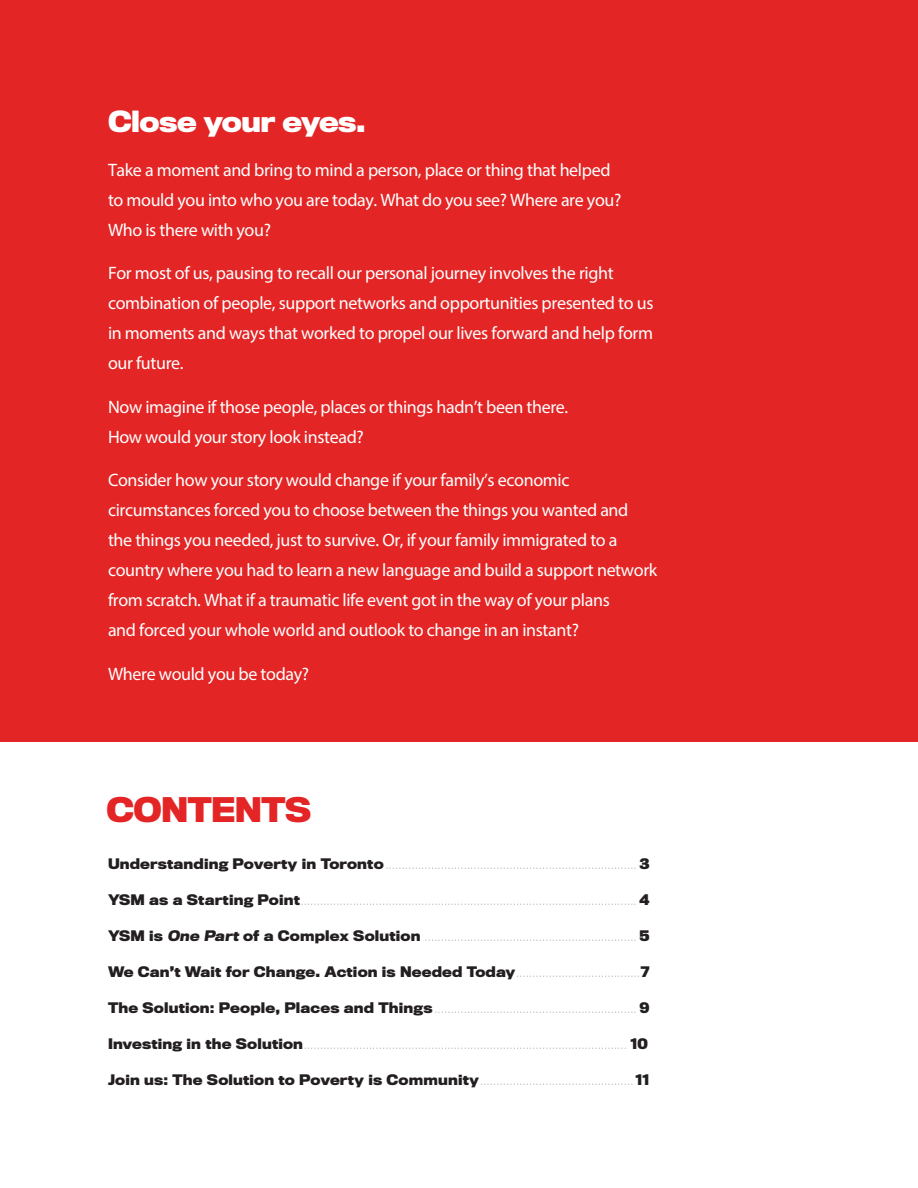
<style>
.page{position:relative;width:918px;height:1188px;background:#fff}
.page>*{position:absolute;margin:0;border:0;box-sizing:border-box;transform-origin:0 0}
.t1{font:700 31.5px "Titling Gothic FB Normal";letter-spacing:-.02em;color:#e32525}
.t2{font:700 27px "Titling Gothic FB Normal";letter-spacing:-.02em;color:#fff}
.t3{font:18px/30px "Myriad Pro";letter-spacing:-.02em;color:#fff}
.t4{font:13.5px "Fakt Pro Hair";color:#231f20}
.t5{font:700 13.5px "Titling Gothic FB Normal";letter-spacing:.01em;color:#231f20}
.s1{font-family:"Titling Gothic FB Normal";font-weight:700}
.s2{font-family:"Fakt Pro Hair";font-weight:400}
</style>
<div class="page">
<div style="left:0;top:0;width:918px;height:742px;background:#e32525"></div>
<p class="t2" style="left:108px;top:106px;width:259px">Close your eyes.</p>
<p class="t3" style="left:108px;top:155px;width:515px">Take a moment and bring to mind a person, place or thing that helped to mould you into who you are today. What do you see? Where are you?<br>Who is there with you?</p>
<p class="t3" style="left:108px;top:258px;width:547px">For most of us, pausing to recall our personal journey involves the right combination of people, support networks and opportunities presented to us in moments and ways that worked to propel our lives forward and help form our future.</p>
<p class="t3" style="left:108px;top:392px;width:462px">Now imagine if those people, places or things hadn’t been there.<br>How would your story look instead?</p>
<p class="t3" style="left:108px;top:465px;width:551px">Consider how your story would change if your family’s economic circumstances forced you to choose between the things you wanted and<br>the things you needed, just to survive. Or, if your family immigrated to a country where you had to learn a new language and build a support network from scratch. What if a traumatic life event got in the way of your plans<br>and forced your whole world and outlook to change in an instant?</p>
<p class="t3" style="left:108px;top:659px;width:203px">Where would you be today?</p>
<p class="t1" style="left:106px;top:791px;width:206px">CONTENTS</p>
<p class="t4" style="left:108px;top:856px;width:543px"><span class="s1">Understanding Poverty in Toronto</span>............................................................................. <span class="s1">3</span></p>
<p class="t4" style="left:108px;top:892px;width:543px"><span class="s1">YSM as a Starting Point</span>....................................................................................................... <span class="s1">4</span></p>
<p class="t4" style="left:108px;top:928px;width:543px"><span class="s1">YSM is One Part of a Complex Solution</span> ................................................................. <span class="s1">5</span></p>
<p class="t5" style="left:108px;top:964px;width:543px">We Can’t Wait for Change. Action is Needed Today<span class="s2">......................................</span>7</p>
<p class="t4" style="left:108px;top:1000px;width:543px"><span class="s1">The Solution: People, Places and Things</span>.............................................................. <span class="s1">9</span></p>
<p class="t4" style="left:108px;top:1036px;width:542px"><span class="s1">Investing in the Solution</span>................................................................................................... <span class="s1">10</span></p>
<p class="t4" style="left:108px;top:1072px;width:543px"><span class="s1">Join us: The Solution to Poverty is Community</span>............................................... <span class="s1">11</span></p>
</div>
